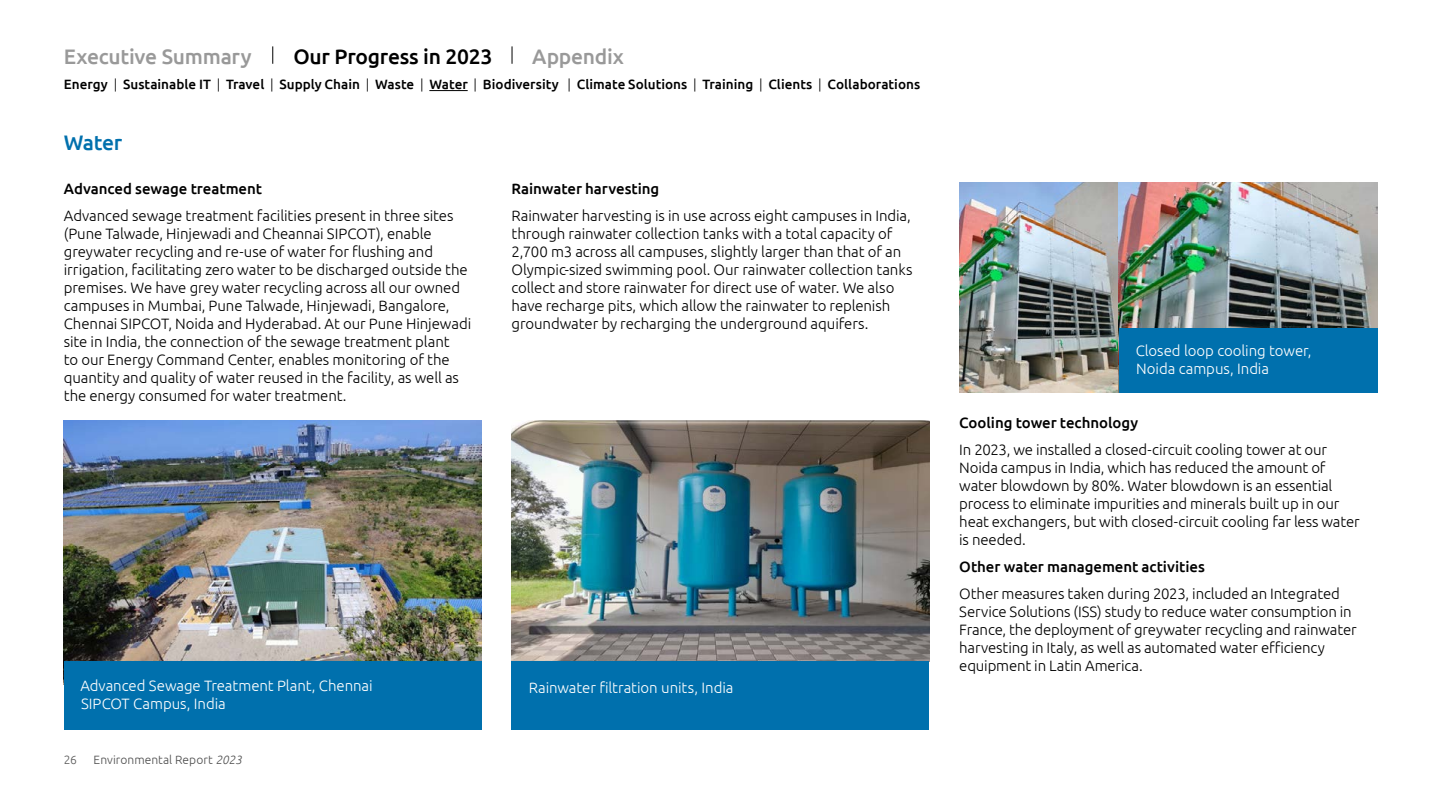
<style>
.page{position:relative;width:1441px;height:810px;background:#fff}
.page>*{position:absolute;margin:0;border:0;box-sizing:border-box;transform-origin:0 0}
.t1{font:500 21px "Ubuntu";letter-spacing:-.01em;color:#999}
.t2{font:500 21px "Ubuntu";letter-spacing:-.015em;color:#000}
.t3{font:500 21px "Ubuntu";letter-spacing:-.015em;color:#0070ad}
.t4{font:300 15px/18px "Ubuntu";letter-spacing:-.005em;color:#000}
.t5{font:300 15px/18px "Ubuntu";letter-spacing:-.005em;color:#fff}
.t6{font:500 15px "Ubuntu";letter-spacing:-.005em;color:#000}
.t7{font:500 13.5px "Ubuntu";color:#000}
.t8{font:300 12px "Ubuntu";letter-spacing:.005em;color:#4d4d4d}
.t9{font:300 12px "Ubuntu";color:#595959}
.s1{font-weight:300}
.s2{font-style:italic}
</style>
<div class="page">
<img style="left:511px;top:421px;width:418px;height:240px">
<img style="left:959px;top:183px;width:417px;height:209px">
<img style="left:64px;top:421px;width:417px;height:240px">
<div style="left:64px;top:661px;width:417px;height:68px;background:#0070ad"></div>
<div style="left:511px;top:661px;width:418px;height:68px;background:#0070ad"></div>
<div style="left:1118px;top:328px;width:259px;height:64px;background:#0070ad"></div>
<svg style="left:272px;top:46px;width:1px;height:18px"></svg>
<svg style="left:511px;top:46px;width:1px;height:18px"></svg>
<hr style="left:429px;top:90px;width:38px;height:1px;background:#000">
<h1 class="t1" style="left:64px;top:43px;width:189px">Executive Summary</h1>
<h1 class="t2" style="left:293px;top:43px;width:200px">Our Progress in 2023</h1>
<h1 class="t1" style="left:532px;top:43px;width:93px">Appendix</h1>
<p class="t7" style="left:64px;top:76px;width:857px">Energy <span class="s1">|</span> Sustainable IT <span class="s1">|</span> Travel <span class="s1">|</span> Supply Chain <span class="s1">|</span> Waste <span class="s1">|</span> Water <span class="s1">|</span> Biodiversity <span class="s1">|</span> Climate Solutions <span class="s1">|</span> Training <span class="s1">|</span> Clients <span class="s1">|</span> Collaborations</p>
<h1 class="t3" style="left:64px;top:130px;width:60px">Water</h1>
<p class="t6" style="left:64px;top:180px;width:200px">Advanced sewage treatment</p>
<p class="t4" style="left:64px;top:207px;width:409px">Advanced sewage treatment facilities present in three sites (Pune Talwade, Hinjewadi and Cheannai SIPCOT), enable greywater recycling and re-use of water for flushing and irrigation, facilitating zero water to be discharged outside the premises. We have grey water recycling across all our owned campuses in Mumbai, Pune Talwade, Hinjewadi, Bangalore, Chennai SIPCOT, Noida and Hyderabad. At our Pune Hinjewadi site in India, the connection of the sewage treatment plant<br>to our Energy Command Center, enables monitoring of the quantity and quality of water reused in the facility, as well as the energy consumed for water treatment.</p>
<p class="t6" style="left:511px;top:180px;width:149px">Rainwater harvesting</p>
<p class="t4" style="left:511px;top:207px;width:402px">Rainwater harvesting is in use across eight campuses in India, through rainwater collection tanks with a total capacity of 2,700 m3 across all campuses, slightly larger than that of an Olympic-sized swimming pool. Our rainwater collection tanks collect and store rainwater for direct use of water. We also have recharge pits, which allow the rainwater to replenish groundwater by recharging the underground aquifers.</p>
<p class="t5" style="left:80px;top:676px;width:294px">Advanced Sewage Treatment Plant, Chennai<br>SIPCOT Campus, India</p>
<p class="t5" style="left:528px;top:678px;width:206px">Rainwater filtration units, India</p>
<p class="t9" style="left:64px;top:752px;width:15px">26</p>
<p class="t8" style="left:94px;top:752px;width:150px">Environmental Report <span class="s2">2023</span></p>
<p class="t5" style="left:1135px;top:341px;width:177px">Closed loop cooling tower,<br>Noida campus, India</p>
<p class="t6" style="left:959px;top:414px;width:180px">Cooling tower technology</p>
<p class="t4" style="left:959px;top:441px;width:402px">In 2023, we installed a closed-circuit cooling tower at our Noida campus in India, which has reduced the amount of water blowdown by 80%. Water blowdown is an essential process to eliminate impurities and minerals built up in our heat exchangers, but with closed-circuit cooling far less water is needed.</p>
<p class="t6" style="left:959px;top:558px;width:247px">Other water management activities</p>
<p class="t4" style="left:959px;top:585px;width:399px">Other measures taken during 2023, included an Integrated Service Solutions (ISS) study to reduce water consumption in France, the deployment of greywater recycling and rainwater harvesting in Italy, as well as automated water efficiency equipment in Latin America.</p>
</div>
